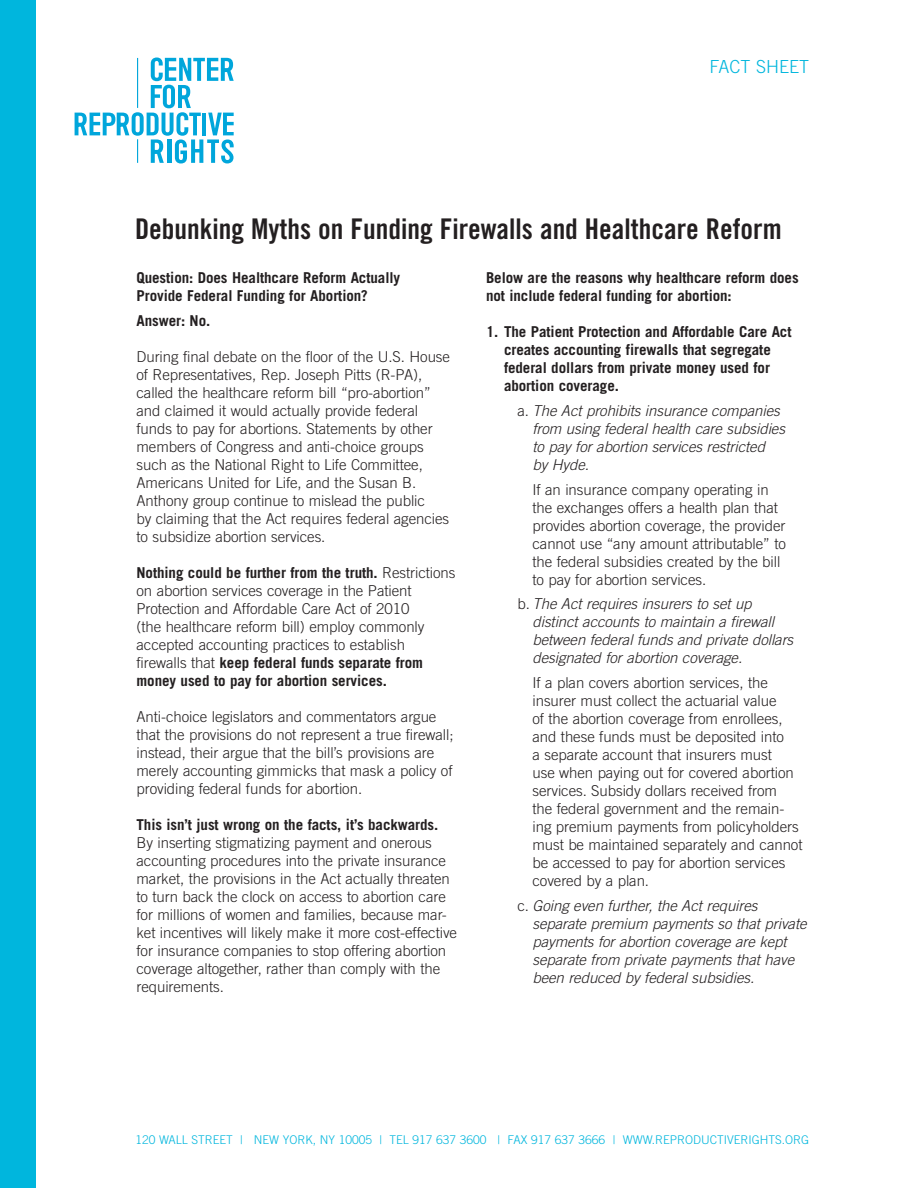
<style>
.page{position:relative;width:918px;height:1188px;background:#fff}
.page>*{position:absolute;margin:0;border:0;box-sizing:border-box;transform-origin:0 0}
.t1{font:28.5px "Trade Gothic Bold Cond Twenty";color:#231f20}
.t2{font:300 18px "Trade Gothic";color:#00b6dd}
.t3{font:300 15px/18px "Trade Gothic";letter-spacing:-.005em;color:#231f20}
.t4{font:italic 300 15px/18px "Trade Gothic";letter-spacing:-.005em;color:#231f20}
.t5{font:700 15px/18px "Trade Gothic";letter-spacing:-.005em;color:#231f20}
.t6{font:300 12px "Trade Gothic";color:#00b6dd}
.s1{font-weight:700}
.s2{font-style:normal}
</style>
<div class="page">
<div style="left:0;top:0;width:36px;height:1188px;background:#00b6dd"></div>
<svg style="left:75px;top:58px;width:159px;height:105px"></svg>
<p class="t2" style="left:710px;top:56px;width:101px">FACT SHEET</p>
<h1 class="t1" style="left:135px;top:212px;width:648px">Debunking Myths on Funding Firewalls and Healthcare Reform</h1>
<p class="t5" style="left:136px;top:269px;width:265px">Question: Does Healthcare Reform Actually<br>Provide Federal Funding for Abortion?</p>
<p class="t5" style="left:136px;top:311px;width:75px">Answer: No.</p>
<p class="t3" style="left:136px;top:347px;width:315px">During final debate on the floor of the U.S. House of Representatives, Rep. Joseph Pitts (R-PA), called the healthcare reform bill “pro-abortion” and claimed it would actually provide federal funds to pay for abortions. Statements by other members of Congress and anti-choice groups such as the National Right to Life Committee, Americans United for Life, and the Susan B.<br>Anthony group continue to mislead the public<br>by claiming that the Act requires federal agencies to subsidize abortion services.</p>
<p class="t3" style="left:136px;top:563px;width:321px"><span class="s1">Nothing could be further from the truth.</span> Restrictions on abortion services coverage in the Patient Protection and Affordable Care Act of 2010<br>(the healthcare reform bill) employ commonly accepted accounting practices to establish firewalls that <span class="s1">keep federal funds separate from money used to pay for abortion services.</span></p>
<p class="t3" style="left:136px;top:707px;width:319px">Anti-choice legislators and commentators argue that the provisions do not represent a true firewall; instead, their argue that the bill’s provisions are merely accounting gimmicks that mask a policy of providing federal funds for abortion.</p>
<p class="t5" style="left:136px;top:815px;width:303px">This isn’t just wrong on the facts, it’s backwards.</p>
<p class="t3" style="left:136px;top:833px;width:322px">By inserting stigmatizing payment and onerous accounting procedures into the private insurance market, the provisions in the Act actually threaten to turn back the clock on access to abortion care for millions of women and families, because mar&shy;ket incentives will likely make it more cost-effective for insurance companies to stop offering abortion coverage altogether, rather than comply with the requirements.</p>
<p class="t5" style="left:486px;top:269px;width:314px">Below are the reasons why healthcare reform does not include federal funding for abortion:</p>
<p class="t5" style="left:504px;top:323px;width:289px;text-indent:-18px">1. The Patient Protection and Affordable Care Act creates accounting firewalls that segregate federal dollars from private money used for abortion coverage.</p>
<p class="t4" style="left:532px;top:401px;width:254px;text-indent:-15px"><span class="s2">a.</span> The Act prohibits insurance companies from using federal health care subsidies to pay for abortion services restricted<br>by Hyde.</p>
<p class="t3" style="left:532px;top:480px;width:255px">If an insurance company operating in the exchanges offers a health plan that provides abortion coverage, the provider cannot use “any amount attributable” to the federal subsidies created by the bill to pay for abortion services.</p>
<p class="t4" style="left:532px;top:595px;width:262px;text-indent:-15px"><span class="s2">b.</span> The Act requires insurers to set up distinct accounts to maintain a firewall between federal funds and private dollars designated for abortion coverage.</p>
<p class="t3" style="left:532px;top:674px;width:272px">If a plan covers abortion services, the insurer must collect the actuarial value<br>of the abortion coverage from enrollees, and these funds must be deposited into<br>a separate account that insurers must<br>use when paying out for covered abortion services. Subsidy dollars received from<br>the federal government and the remain&shy;ing premium payments from policyholders must be maintained separately and cannot be accessed to pay for abortion services covered by a plan.</p>
<p class="t4" style="left:532px;top:896px;width:276px;text-indent:-15px"><span class="s2">c.</span> Going even further, the Act requires separate premium payments so that private payments for abortion coverage are kept separate from private payments that have been reduced by federal subsidies.</p>
<p class="t6" style="left:136px;top:1132px;width:675px">120 WALL STREET | NEW YORK, NY 10005 | TEL 917 637 3600 | FAX 917 637 3666 | WWW.REPRODUCTIVERIGHTS.ORG</p>
</div>
